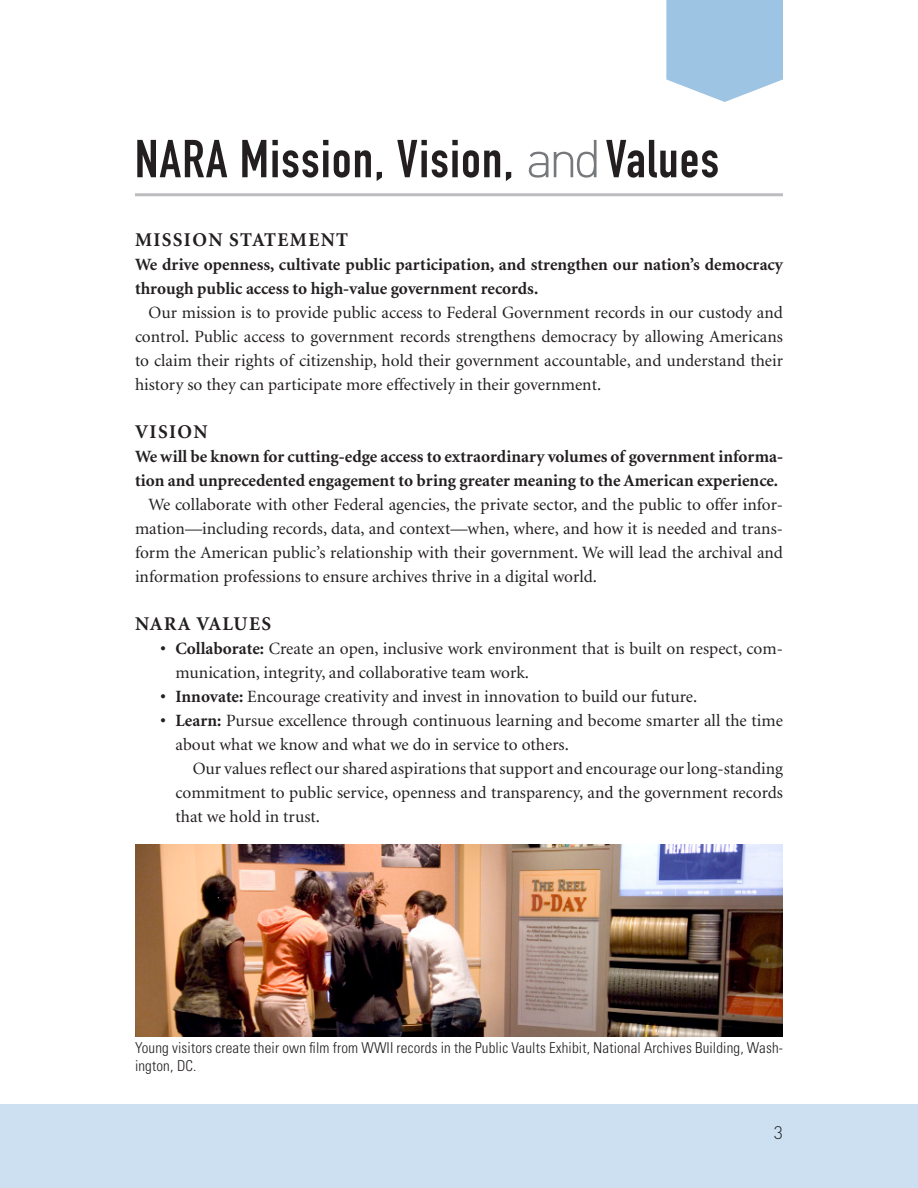
<style>
.page{position:relative;width:918px;height:1188px;background:#fff}
.page>*{position:absolute;margin:0;border:0;box-sizing:border-box;transform-origin:0 0}
.t1{font:700 52.5px "DIN Condensed";letter-spacing:.025em;color:#231f20}
.t2{font:700 19.5px "Minion";letter-spacing:.07em;color:#231f20}
.t3{font:300 18px "DIN";color:#231f20}
.t4{font:17.25px/24px "Minion";color:#231f20;text-align:justify}
.t5{font:700 17.25px/24px "Minion";color:#231f20}
.t6{font:300 condensed 15px/18px "Univers";letter-spacing:.01em;color:#231f20}
.s1{font-family:"DIN";font-weight:300;color:#76787b}
.s2{font-weight:700}
</style>
<div class="page">
<div style="left:0;top:1104px;width:918px;height:84px;background:#cce0f1"></div>
<hr style="left:135px;top:193px;width:648px;height:3px;background:#bcbdc0">
<svg style="left:666px;top:0;width:117px;height:102px;background:#a8cae7"></svg>
<img style="left:135px;top:844px;width:648px;height:192px">
<h1 class="t1" style="left:135px;top:128px;width:586px">NARA Mission, Vision, <span class="s1">and</span> Values</h1>
<p class="t2" style="left:135px;top:229px;width:215px">MISSION STATEMENT</p>
<p class="t5" style="left:135px;top:253px;width:650px">We drive openness, cultivate public participation, and strengthen our nation’s democracy</p>
<p class="t5" style="left:135px;top:277px;width:405px">through public access to high-value government records.</p>
<p class="t4" style="left:135px;top:301px;width:650px;text-indent:14px">Our mission is to provide public access to Federal Government records in our custody and control. Public access to government records strengthens democracy by allowing Americans to claim their rights of citizenship, hold their government accountable, and understand their history so they can participate more effectively in their government.</p>
<h4 class="t2" style="left:135px;top:421px;width:74px">VISION</h4>
<h4 class="t5" style="left:135px;top:445px;width:649px">We will be known for cutting-edge access to extraordinary volumes of government informa&shy;tion and unprecedented engagement to bring greater meaning to the American experience.</h4>
<p class="t4" style="left:135px;top:493px;width:650px;text-indent:13px">We collaborate with other Federal agencies, the private sector, and the public to offer infor&shy;mation—including records, data, and context—when, where, and how it is needed and trans&shy;form the American public’s relationship with their government. We will lead the archival and information professions to ensure archives thrive in a digital world.</p>
<h3 class="t2" style="left:135px;top:613px;width:138px">NARA VALUES</h3>
<p class="t4" style="left:176px;top:637px;width:609px;text-indent:-15px"><span class="s2">• Collaborate:</span> Create an open, inclusive work environment that is built on respect, com&shy;munication, integrity, and collaborative team work.</p>
<p class="t4" style="left:160px;top:685px;width:538px"><span class="s2">• Innovate:</span> Encourage creativity and invest in innovation to build our future.</p>
<p class="t4" style="left:176px;top:709px;width:609px;text-indent:-15px"><span class="s2">• Learn:</span> Pursue excellence through continuous learning and become smarter all the time about what we know and what we do in service to others.</p>
<p class="t4" style="left:176px;top:757px;width:609px;text-indent:17px">Our values reflect our shared aspirations that support and encourage our long-standing commitment to public service, openness and transparency, and the government records that we hold in trust.</p>
<p class="t6" style="left:135px;top:1039px;width:649px">Young visitors create their own film from WWII records in the Public Vaults Exhibit, National Archives Building, Wash&shy;ington, DC.</p>
<p class="t3" style="left:774px;top:1122px;width:11px">3</p>
</div>
